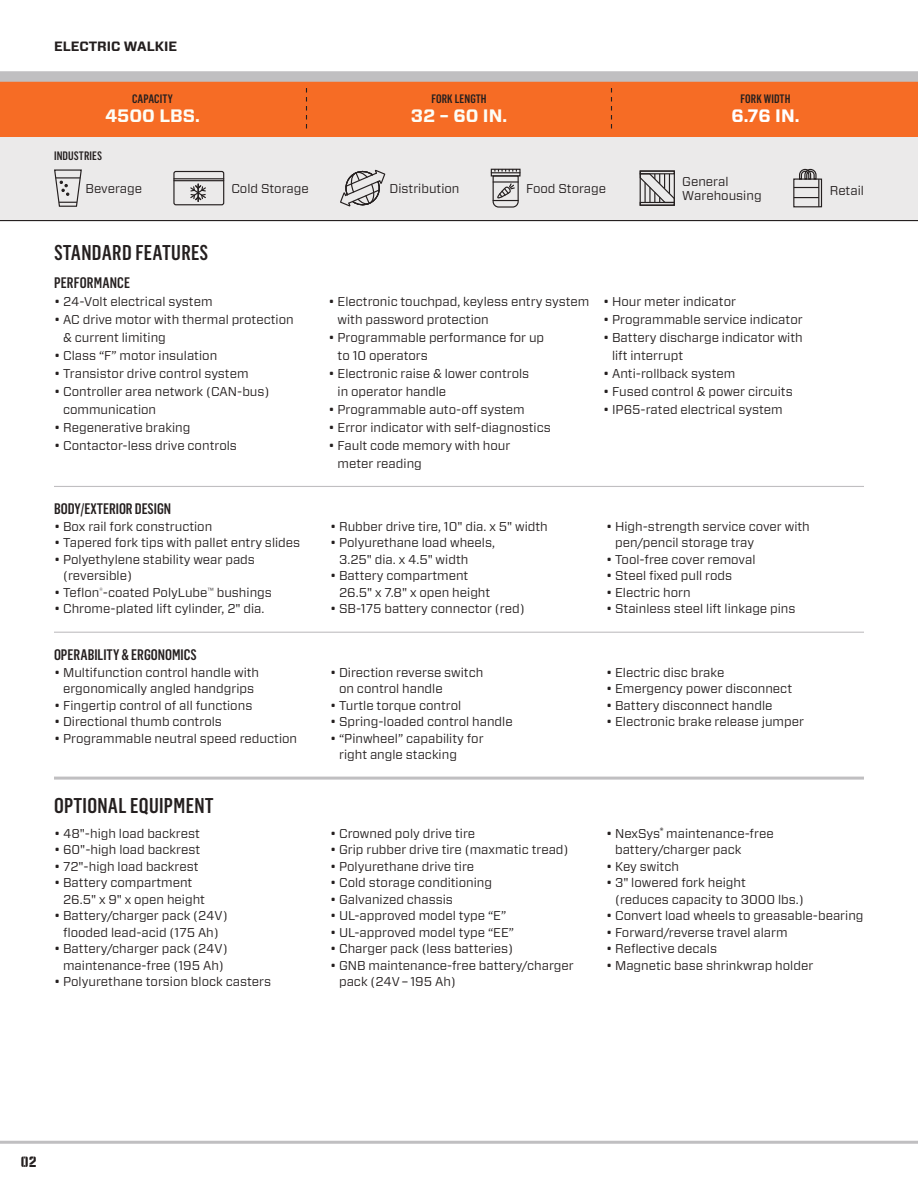
<style>
.page{position:relative;width:918px;height:1188px;background:#fff}
.page>*{position:absolute;margin:0;border:0;box-sizing:border-box;transform-origin:0 0}
.t1{font:500 21px "Flama Condensed";letter-spacing:.015em;color:#241f1f}
.t2{font:700 18px "Forza";color:#fdfdf6}
.t3{font:700 18px "Forza";color:#fff}
.t4{font:500 15px "Flama Condensed";color:#241f1f}
.t5{font:15px "Numbers Prospekt";color:#241f1f}
.t6{font:700 13.5px "Forza";color:#241f1f}
.t7{font:12.75px/16.5px "Forza";color:#241f1f}
.t8{font:500 12px "Flama Condensed";letter-spacing:.01em;color:#241f1f}
</style>
<div class="page">
<div style="left:0;top:135px;width:918px;height:85px;background:#ebeaea"></div>
<hr style="left:0;top:220px;width:918px;height:1px;background:#241f1f">
<hr style="left:0;top:1141px;width:918px;height:3px;background:#c0bfc1">
<svg style="left:54px;top:169px;width:28px;height:38px"></svg>
<svg style="left:491px;top:169px;width:29px;height:39px"></svg>
<hr style="left:493px;top:181px;width:25px;height:2px;background:#241f1f">
<svg style="left:639px;top:173px;width:36px;height:31px"></svg>
<div style="left:640px;top:170px;width:35px;height:4px;border:1px solid #241f1f"></div>
<div style="left:640px;top:202px;width:35px;height:4px;border:1px solid #241f1f"></div>
<svg style="left:793px;top:168px;width:29px;height:40px"></svg>
<div style="left:173px;top:171px;width:51px;height:34px;border:1px solid #241f1f;border-radius:2px"></div>
<svg style="left:190px;top:184px;width:16px;height:18px"></svg>
<hr style="left:174px;top:180px;width:50px;height:1px;background:#241f1f">
<hr style="left:174px;top:178px;width:50px;height:1px;background:#241f1f">
<svg style="left:0;top:71px;width:918px;height:66px;background:#ed793e"></svg>
<svg style="left:340px;top:169px;width:46px;height:38px"></svg>
<hr style="left:54px;top:486px;width:810px;height:1px;background:#c0bfc1">
<hr style="left:54px;top:632px;width:810px;height:1px;background:#c0bfc1">
<hr style="left:54px;top:777px;width:810px;height:3px;background:#c0bfc1">
<p class="t6" style="left:54px;top:37px;width:125px">ELECTRIC WALKIE</p>
<p class="t8" style="left:132px;top:91px;width:42px">CAPACITY</p>
<h2 class="t2" style="left:105px;top:104px;width:96px">4500 LBS.</h2>
<p class="t8" style="left:54px;top:148px;width:49px">INDUSTRIES</p>
<p class="t8" style="left:431px;top:91px;width:57px">FORK LENGTH</p>
<h2 class="t2" style="left:411px;top:104px;width:98px">32 – 60 IN.</h2>
<p class="t8" style="left:740px;top:91px;width:52px">FORK WIDTH</p>
<h2 class="t3" style="left:732px;top:104px;width:69px">6.76 IN.</h2>
<p class="t7" style="left:85px;top:180px;width:58px">Beverage</p>
<p class="t7" style="left:526px;top:180px;width:82px">Food Storage</p>
<p class="t7" style="left:682px;top:175px;width:81px;line-height:13.5px">General<br>Warehousing</p>
<p class="t7" style="left:231px;top:180px;width:79px">Cold Storage</p>
<p class="t7" style="left:390px;top:180px;width:72px">Distribution</p>
<p class="t7" style="left:830px;top:182px;width:36px">Retail</p>
<h1 class="t1" style="left:54px;top:240px;width:156px">STANDARD FEATURES</h1>
<p class="t4" style="left:54px;top:273px;width:78px">PERFORMANCE</p>
<p class="t7" style="left:54px;top:293px;width:160px">• 24-Volt electrical system</p>
<p class="t7" style="left:63px;top:310px;width:232px;line-height:18px;text-indent:-9px">• AC drive motor with thermal protection &amp; current limiting</p>
<p class="t7" style="left:54px;top:347px;width:165px">• Class “F” motor insulation</p>
<p class="t7" style="left:54px;top:365px;width:196px">• Transistor drive control system</p>
<p class="t7" style="left:63px;top:382px;width:208px;line-height:18px;text-indent:-9px">• Controller area network (CAN-bus) communication</p>
<p class="t7" style="left:54px;top:419px;width:138px">• Regenerative braking</p>
<p class="t7" style="left:54px;top:437px;width:184px">• Contactor-less drive controls</p>
<p class="t4" style="left:54px;top:500px;width:119px">BODY/EXTERIOR DESIGN</p>
<p class="t7" style="left:54px;top:518px;width:160px">• Box rail fork construction</p>
<p class="t7" style="left:54px;top:534px;width:248px">• Tapered fork tips with pallet entry slides</p>
<p class="t7" style="left:63px;top:551px;width:193px;text-indent:-9px">• Polyethylene stability wear pads (reversible)</p>
<p class="t7" style="left:54px;top:584px;width:219px">• Teflon<sup>®</sup>-coated PolyLube<sup>™</sup> bushings</p>
<p class="t7" style="left:54px;top:600px;width:212px">• Chrome-plated lift cylinder, 2" dia.</p>
<p class="t4" style="left:54px;top:645px;width:144px">OPERABILITY &amp; ERGONOMICS</p>
<p class="t7" style="left:54px;top:664px;width:207px;text-align:center">• Multifunction control handle with ergonomically angled handgrips</p>
<p class="t7" style="left:54px;top:697px;width:200px">• Fingertip control of all functions</p>
<p class="t7" style="left:54px;top:713px;width:169px">• Directional thumb controls</p>
<p class="t7" style="left:54px;top:730px;width:245px">• Programmable neutral speed reduction</p>
<h1 class="t1" style="left:54px;top:792px;width:161px">OPTIONAL EQUIPMENT</h1>
<p class="t7" style="left:54px;top:825px;width:147px">• 48"-high load backrest</p>
<p class="t7" style="left:54px;top:841px;width:148px">• 60"-high load backrest</p>
<p class="t7" style="left:54px;top:858px;width:146px">• 72"-high load backrest</p>
<p class="t7" style="left:63px;top:874px;width:143px;text-indent:-9px">• Battery compartment<br>26.5" x 9" x open height</p>
<p class="t7" style="left:54px;top:907px;width:175px;text-align:center">• Battery/charger pack (24V) flooded lead-acid (175 Ah)</p>
<p class="t7" style="left:54px;top:940px;width:175px;text-align:center">• Battery/charger pack (24V) maintenance-free (195 Ah)</p>
<p class="t7" style="left:54px;top:973px;width:219px">• Polyurethane torsion block casters</p>
<p class="t7" style="left:338px;top:292px;width:253px;line-height:18px;text-indent:-9px">• Electronic touchpad, keyless entry system with password protection</p>
<p class="t7" style="left:338px;top:328px;width:208px;line-height:18px;text-indent:-9px">• Programmable performance for up to 10 operators</p>
<p class="t7" style="left:338px;top:364px;width:193px;line-height:18px;text-indent:-9px">• Electronic raise &amp; lower controls in operator handle</p>
<p class="t7" style="left:328px;top:401px;width:198px">• Programmable auto-off system</p>
<p class="t7" style="left:328px;top:419px;width:224px">• Error indicator with self-diagnostics</p>
<p class="t7" style="left:338px;top:436px;width:174px;line-height:18px;text-indent:-9px">• Fault code memory with hour meter reading</p>
<p class="t7" style="left:603px;top:293px;width:135px">• Hour meter indicator</p>
<p class="t7" style="left:603px;top:311px;width:201px">• Programmable service indicator</p>
<p class="t7" style="left:612px;top:328px;width:192px;line-height:18px;text-indent:-9px">• Battery discharge indicator with lift interrupt</p>
<p class="t7" style="left:603px;top:365px;width:134px">• Anti-rollback system</p>
<p class="t7" style="left:603px;top:383px;width:191px">• Fused control &amp; power circuits</p>
<p class="t7" style="left:603px;top:401px;width:181px">• IP65-rated electrical system</p>
<p class="t7" style="left:330px;top:518px;width:219px">• Rubber drive tire, 10" dia. x 5" width</p>
<p class="t7" style="left:339px;top:534px;width:157px;text-indent:-9px">• Polyurethane load wheels,<br>3.25" dia. x 4.5" width</p>
<p class="t7" style="left:339px;top:567px;width:153px;text-indent:-9px">• Battery compartment<br>26.5" x 7.8" x open height</p>
<p class="t7" style="left:330px;top:600px;width:196px">• SB-175 battery connector (red)</p>
<p class="t7" style="left:615px;top:518px;width:196px;text-indent:-9px">• High-strength service cover with pen/pencil storage tray</p>
<p class="t7" style="left:606px;top:551px;width:151px">• Tool-free cover removal</p>
<p class="t7" style="left:606px;top:567px;width:128px">• Steel fixed pull rods</p>
<p class="t7" style="left:606px;top:584px;width:86px">• Electric horn</p>
<p class="t7" style="left:606px;top:600px;width:191px">• Stainless steel lift linkage pins</p>
<p class="t7" style="left:339px;top:664px;width:146px;text-indent:-9px">• Direction reverse switch on control handle</p>
<p class="t7" style="left:330px;top:697px;width:133px">• Turtle torque control</p>
<p class="t7" style="left:330px;top:713px;width:184px">• Spring-loaded control handle</p>
<p class="t7" style="left:339px;top:730px;width:146px;text-indent:-9px">• “Pinwheel” capability for right angle stacking</p>
<p class="t7" style="left:606px;top:664px;width:120px">• Electric disc brake</p>
<p class="t7" style="left:606px;top:680px;width:188px">• Emergency power disconnect</p>
<p class="t7" style="left:606px;top:697px;width:168px">• Battery disconnect handle</p>
<p class="t7" style="left:606px;top:713px;width:200px">• Electronic brake release jumper</p>
<p class="t7" style="left:330px;top:825px;width:147px">• Crowned poly drive tire</p>
<p class="t7" style="left:330px;top:841px;width:240px">• Grip rubber drive tire (maxmatic tread)</p>
<p class="t7" style="left:330px;top:858px;width:146px">• Polyurethane drive tire</p>
<p class="t7" style="left:330px;top:874px;width:164px">• Cold storage conditioning</p>
<p class="t7" style="left:330px;top:891px;width:125px">• Galvanized chassis</p>
<p class="t7" style="left:330px;top:907px;width:178px">• UL-approved model type “E”</p>
<p class="t7" style="left:330px;top:924px;width:186px">• UL-approved model type “EE”</p>
<p class="t7" style="left:330px;top:940px;width:185px">• Charger pack (less batteries)</p>
<p class="t7" style="left:339px;top:957px;width:236px;text-indent:-9px">• GNB maintenance-free battery/charger pack (24V – 195 Ah)</p>
<p class="t7" style="left:615px;top:825px;width:160px;text-indent:-9px">• NexSys<sup>®</sup> maintenance-free battery/charger pack</p>
<p class="t7" style="left:606px;top:858px;width:75px">• Key switch</p>
<p class="t7" style="left:615px;top:874px;width:190px;text-indent:-9px">• 3" lowered fork height<br>(reduces capacity to 3000 lbs.)</p>
<p class="t7" style="left:606px;top:907px;width:259px">• Convert load wheels to greasable-bearing</p>
<p class="t7" style="left:606px;top:924px;width:183px">• Forward/reverse travel alarm</p>
<p class="t7" style="left:606px;top:940px;width:113px">• Reflective decals</p>
<p class="t7" style="left:606px;top:957px;width:209px">• Magnetic base shrinkwrap holder</p>
<p class="t5" style="left:21px;top:1154px;width:17px">02</p>
</div>
